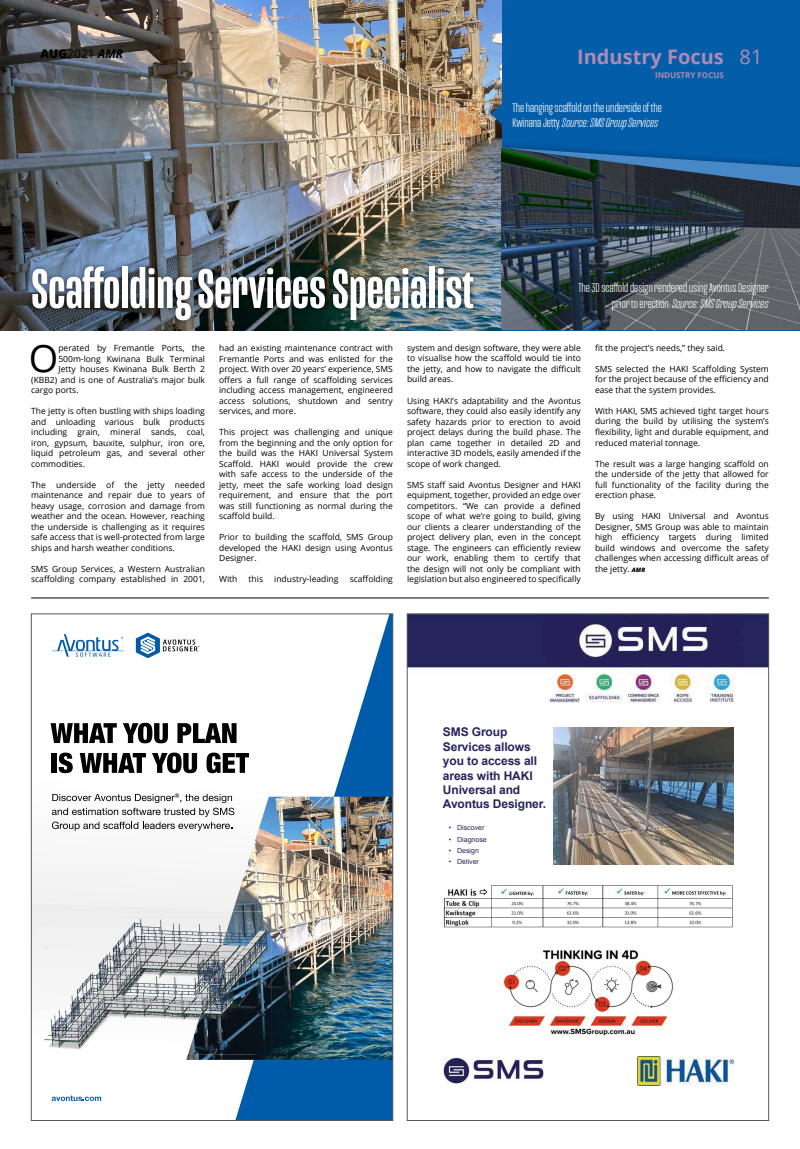
<style>
.page{position:relative;width:800px;height:1149px;background:#fff}
.page>*{position:absolute;margin:0;border:0;box-sizing:border-box;transform-origin:0 0}
.t1{font:500 57px "Mongoose";color:#fff}
.t2{font:37.9px "Open Sans";color:#000}
.t3{font:700 20px "Open Sans";color:#ad8bb5}
.t4{font:300 13px/15.6px "Mongoose";color:#fff;text-align:right}
.t5{font:700 12px/14.4px "Arial";letter-spacing:-.01em;color:#25255d}
.t6{font:12px "Open Sans";color:#000}
.t7{font:8.5px/10.5px "Open Sans";color:#000;text-align:justify}
.t8{font:700 8px "Open Sans";color:#ad8bb5}
.t9{font:7px "Arial";color:#25255c}
.s1{font-weight:800}
.s2{font-weight:700;font-style:italic}
.s3{font-weight:400}
.s4{font-style:italic}
.s5{font-weight:800;font-style:italic;font-size:6px}
</style>
<div class="page">
<div style="left:501px;top:0;width:298px;height:330px;background:#045da9"></div>
<img style="left:0;top:0;width:501px;height:330px">
<svg style="left:33px;top:909px;width:202px;height:151px"></svg>
<svg style="left:33px;top:639px;width:202px;height:270px"></svg>
<svg style="left:235px;top:615px;width:156px;height:503px"></svg>
<img style="left:186px;top:796px;width:205px;height:263px">
<svg style="left:52px;top:634px;width:72px;height:22px"></svg>
<svg style="left:51px;top:723px;width:66px;height:19px"></svg>
<svg style="left:123px;top:722px;width:45px;height:21px"></svg>
<svg style="left:177px;top:723px;width:59px;height:19px"></svg>
<div style="left:52px;top:752px;width:5px;height:20px;background:#000"></div>
<svg style="left:59px;top:752px;width:14px;height:21px"></svg>
<svg style="left:80px;top:752px;width:66px;height:20px"></svg>
<svg style="left:152px;top:752px;width:45px;height:21px"></svg>
<svg style="left:206px;top:752px;width:43px;height:21px"></svg>
<img style="left:38px;top:911px;width:130px;height:143px">
<img style="left:168px;top:911px;width:20px;height:114px">
<img style="left:168px;top:1025px;width:20px;height:29px">
<img style="left:188px;top:911px;width:83px;height:143px">
<svg style="left:52px;top:1095px;width:49px;height:5px"></svg>
<svg style="left:52px;top:793px;width:182px;height:37px"></svg>
<svg style="left:136px;top:632px;width:63px;height:26px"></svg>
<img style="left:409px;top:615px;width:357px;height:88px">
<img style="left:443px;top:885px;width:290px;height:42px">
<img style="left:503px;top:950px;width:170px;height:85px">
<img style="left:443px;top:1057px;width:101px;height:27px">
<img style="left:637px;top:1056px;width:96px;height:28px">
<img style="left:553px;top:727px;width:180px;height:136px">
<hr style="left:31px;top:597px;width:737px;height:1px;background:#000">
<div style="left:26px;top:260px;width:453px;height:66px;background:#000;opacity:.6"></div>
<img style="left:501px;top:147px;width:298px;height:183px">
<svg style="left:491px;top:104px;width:11px;height:20px"></svg>
<h3 class="t6" style="left:41px;top:46px;width:84px"><span class="s1">AUG</span>2021 <span class="s2">AMR</span></h3>
<h3 class="t3" style="left:577px;top:43px;width:187px">Industry Focus <span class="s3">81</span></h3>
<p class="t8" style="left:655px;top:70px;width:70px">INDUSTRY FOCUS</p>
<h3 class="t4" style="left:512px;top:100px;width:151px;text-align:left">The hanging scaffold on the underside of the<br>Kwinana Jetty. <span class="s4">Source: SMS Group Services</span></h3>
<h1 class="t1" style="left:31px;top:256px;width:444px">Scaffolding Services Specialist</h1>
<h3 class="t4" style="left:578px;top:280px;width:192px">The 3D scaffold design rendered using Avontus Designer prior to erection. <span class="s4">Source: SMS Group Services</span></h3>
<h2 class="t2" style="left:29px;top:332px;width:31px">O</h2>
<p class="t7" style="left:58px;top:342px;width:148px">perated by Fremantle Ports, the</p>
<p class="t7" style="left:58px;top:353px;width:148px">500m-long Kwinana Bulk Terminal</p>
<p class="t7" style="left:58px;top:363px;width:148px">Jetty houses Kwinana Bulk Berth 2</p>
<p class="t7" style="left:31px;top:374px;width:175px">(KBB2) and is one of Australia’s major bulk</p>
<p class="t7" style="left:31px;top:384px;width:49px">cargo ports.</p>
<p class="t7" style="left:31px;top:405px;width:175px">The jetty is often bustling with ships loading and unloading various bulk products including grain, mineral sands, coal, iron, gypsum, bauxite, sulphur, iron ore, liquid petroleum gas, and several other commodities.</p>
<p class="t7" style="left:31px;top:479px;width:175px">The underside of the jetty needed maintenance and repair due to years of heavy usage, corrosion and damage from weather and the ocean. However, reaching the underside is challenging as it requires safe access that is well-protected from large ships and harsh weather conditions.</p>
<p class="t7" style="left:31px;top:563px;width:175px">SMS Group Services, a Western Australian scaffolding company established in 2001,</p>
<p class="t7" style="left:219px;top:342px;width:175px">had an existing maintenance contract with Fremantle Ports and was enlisted for the project. With over 20 years’ experience, SMS offers a full range of scaffolding services including access management, engineered access solutions, shutdown and sentry services, and more.</p>
<p class="t7" style="left:219px;top:426px;width:175px">This project was challenging and unique from the beginning and the only option for the build was the HAKI Universal System Scaffold. HAKI would provide the crew with safe access to the underside of the jetty, meet the safe working load design requirement, and ensure that the port was still functioning as normal during the scaffold build.</p>
<p class="t7" style="left:219px;top:531px;width:175px">Prior to building the scaffold, SMS Group developed the HAKI design using Avontus Designer.</p>
<p class="t7" style="left:219px;top:573px;width:20px">With</p>
<p class="t7" style="left:248px;top:573px;width:16px">this</p>
<p class="t7" style="left:274px;top:573px;width:66px">industry-leading</p>
<p class="t7" style="left:349px;top:573px;width:45px">scaffolding</p>
<p class="t7" style="left:407px;top:342px;width:175px">system and design software, they were able to visualise how the scaffold would tie into the jetty, and how to navigate the difficult build areas.</p>
<p class="t7" style="left:407px;top:395px;width:175px">Using HAKI’s adaptability and the Avontus software, they could also easily identify any safety hazards prior to erection to avoid project delays during the build phase. The plan came together in detailed 2D and interactive 3D models, easily amended if the scope of work changed.</p>
<p class="t7" style="left:407px;top:479px;width:175px">SMS staff said Avontus Designer and HAKI equipment, together, provided an edge over competitors. “We can provide a defined scope of what we’re going to build, giving our clients a clearer understanding of the project delivery plan, even in the concept stage. The engineers can efficiently review our work, enabling them to certify that the design will not only be compliant with legislation but also engineered to specifically</p>
<p class="t7" style="left:595px;top:342px;width:132px">fit the project’s needs,” they said.</p>
<p class="t7" style="left:595px;top:363px;width:175px">SMS selected the HAKI Scaffolding System for the project because of the efficiency and ease that the system provides.</p>
<p class="t7" style="left:595px;top:405px;width:175px">With HAKI, SMS achieved tight target hours during the build by utilising the system’s flexibility, light and durable equipment, and reduced material tonnage.</p>
<p class="t7" style="left:595px;top:458px;width:175px">The result was a large hanging scaffold on the underside of the jetty that allowed for full functionality of the facility during the erection phase.</p>
<p class="t7" style="left:595px;top:510px;width:175px">By using HAKI Universal and Avontus Designer, SMS Group was able to maintain high efficiency targets during limited build windows and overcome the safety challenges when accessing difficult areas of the jetty. <span class="s5">AMR</span></p>
<h3 class="t5" style="left:443px;top:725px;width:104px">SMS Group<br>Services allows you to access all areas with HAKI<br>Universal and<br>Avontus Designer.</h3>
<p class="t9" style="left:448px;top:823px;width:37px">• Discover</p>
<p class="t9" style="left:448px;top:834px;width:40px">• Diagnose</p>
<p class="t9" style="left:448px;top:845px;width:32px">• Design</p>
<p class="t9" style="left:448px;top:856px;width:32px">• Deliver</p>
</div>
